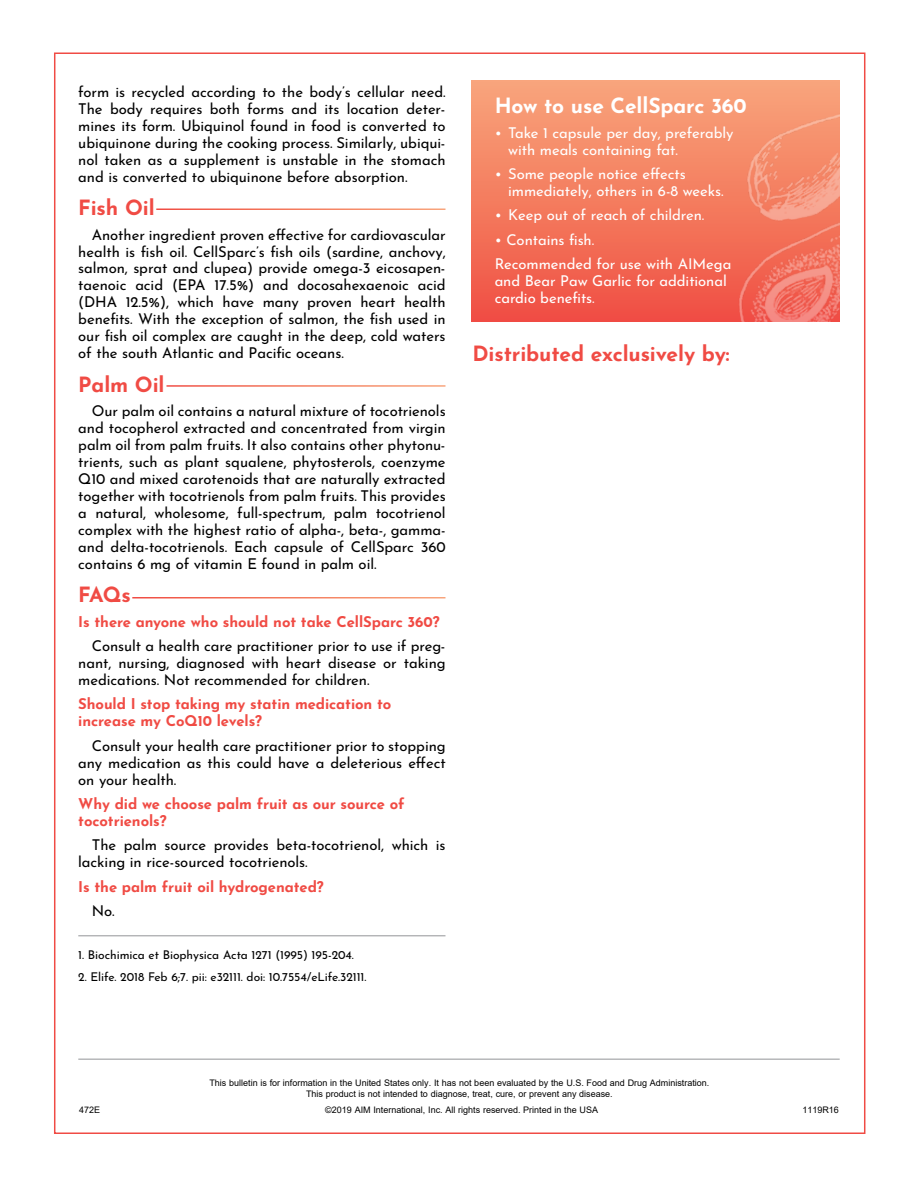
<style>
.page{position:relative;width:918px;height:1188px;background:#fff}
.page>*{position:absolute;margin:0;border:0;box-sizing:border-box;transform-origin:0 0}
.t1{font:700 21px "Josefin Sans";letter-spacing:-.005em;color:#f04b44}
.t2{font:700 21px "Josefin Sans";letter-spacing:-.005em;color:#fff}
.t3{font:100 14.85px/17px "Josefin Sans";letter-spacing:-.005em;color:#000;text-align:justify}
.t4{font:100 14.85px/17px "Josefin Sans";letter-spacing:-.005em;color:#fff}
.t5{font:700 14.85px/17px "Josefin Sans";letter-spacing:-.005em;color:#f04b44}
.t6{font:100 12px "Josefin Sans";letter-spacing:-.005em;color:#000}
.t7{font:9px/11.2px "Arial";color:#000;text-align:center}
</style>
<div class="page">
<hr style="left:78px;top:1059px;width:762px;height:1px;background:#939598">
<div style="left:472px;top:80px;width:368px;height:241px;background:linear-gradient(to bottom,#f8a67c,#f05043)"></div>
<img style="left:715px;top:103px;width:125px;height:218px">
<hr style="left:78px;top:936px;width:368px;height:1px;background:#939598">
<p class="t3" style="left:78px;top:82px;width:369px">form is recycled according to the body’s cellular need.<br>The body requires both forms and its location deter&shy;mines its form. Ubiquinol found in food is converted to ubiquinone during the cooking process. Similarly, ubiqui&shy;nol taken as a supplement is unstable in the stomach and is converted to ubiquinone before absorption.</p>
<h1 class="t1" style="left:78px;top:189px;width:78px">Fish Oil</h1>
<p class="t3" style="left:78px;top:225px;width:369px;text-indent:14px">Another ingredient proven effective for cardiovascular health is fish oil. CellSparc’s fish oils (sardine, anchovy, salmon, sprat and clupea) provide omega-3 eicosapen&shy;taenoic acid (EPA 17.5%) and docosahexaenoic acid (DHA 12.5%), which have many proven heart health benefits. With the exception of salmon, the fish used in our fish oil complex are caught in the deep, cold waters of the south Atlantic and Pacific oceans.</p>
<h1 class="t1" style="left:78px;top:366px;width:88px">Palm Oil</h1>
<p class="t3" style="left:78px;top:401px;width:369px;text-indent:14px">Our palm oil contains a natural mixture of tocotrienols and tocopherol extracted and concentrated from virgin palm oil from palm fruits. It also contains other phytonu&shy;trients, such as plant squalene, phytosterols, coenzyme Q10 and mixed carotenoids that are naturally extracted together with tocotrienols from palm fruits. This provides a natural, wholesome, full-spectrum, palm tocotrienol complex with the highest ratio of alpha-, beta-, gamma&shy;and delta-tocotrienols. Each capsule of CellSparc 360 contains 6 mg of vitamin E found in palm oil.</p>
<h1 class="t1" style="left:78px;top:576px;width:54px">FAQs</h1>
<p class="t5" style="left:78px;top:611px;width:363px">Is there anyone who should not take CellSparc 360?</p>
<p class="t3" style="left:78px;top:636px;width:369px;text-indent:13px">Consult a health care practitioner prior to use if preg&shy;nant, nursing, diagnosed with heart disease or taking medications. Not recommended for children.</p>
<p class="t5" style="left:78px;top:694px;width:315px">Should I stop taking my statin medication to increase my CoQ10 levels?</p>
<p class="t3" style="left:78px;top:736px;width:369px;text-indent:13px">Consult your health care practitioner prior to stopping any medication as this could have a deleterious effect on your health.</p>
<p class="t5" style="left:78px;top:793px;width:328px">Why did we choose palm fruit as our source of tocotrienols?</p>
<p class="t3" style="left:78px;top:836px;width:369px;text-indent:13px">The palm source provides beta-tocotrienol, which is lacking in rice-sourced tocotrienols.</p>
<p class="t5" style="left:78px;top:876px;width:247px">Is the palm fruit oil hydrogenated?</p>
<p class="t3" style="left:92px;top:901px;width:24px">No.</p>
<p class="t6" style="left:78px;top:946px;width:277px">1. Biochimica et Biophysica Acta 1271 (1995) 195-204.</p>
<p class="t6" style="left:78px;top:968px;width:290px">2. Elife. 2018 Feb 6;7. pii: e32111. doi: 10.7554/eLife.32111.</p>
<h1 class="t2" style="left:495px;top:87px;width:254px">How to use CellSparc 360</h1>
<p class="t4" style="left:508px;top:123px;width:227px;text-indent:-14px">• Take 1 capsule per day, preferably with meals containing fat.</p>
<p class="t4" style="left:508px;top:164px;width:217px;text-indent:-13px">• Some people notice effects immediately, others in 6-8 weeks.</p>
<p class="t4" style="left:495px;top:206px;width:211px">• Keep out of reach of children.</p>
<p class="t4" style="left:495px;top:226px;width:238px;line-height:24.5px">• Contains fish.<br>Recommended for use with AIMega</p>
<p class="t4" style="left:495px;top:271px;width:234px">and Bear Paw Garlic for additional cardio benefits.</p>
<h1 class="t1" style="left:472px;top:335px;width:259px">Distributed exclusively by:</h1>
<p class="t7" style="left:209px;top:1077px;width:502px">This bulletin is for information in the United States only. It has not been evaluated by the U.S. Food and Drug Administration.<br>This product is not intended to diagnose, treat, cure, or prevent any disease.</p>
<p class="t7" style="left:79px;top:1104px;width:23px">472E</p>
<p class="t7" style="left:325px;top:1104px;width:274px">©2019 AIM International, Inc. All rights reserved. Printed in the USA</p>
<p class="t7" style="left:802px;top:1104px;width:38px">1119R16</p>
</div>
